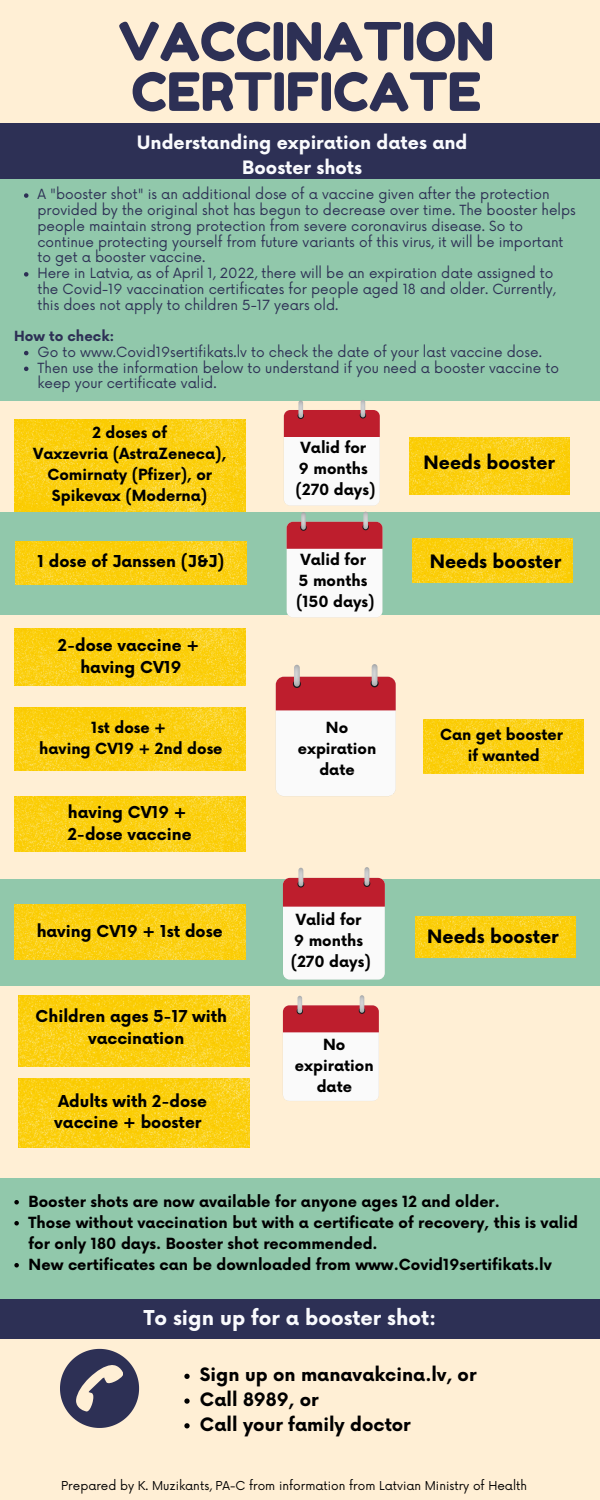
<style>
.page{position:relative;width:600px;height:1500px;background:#ffefd5}
.page>*{position:absolute;margin:0;border:0;box-sizing:border-box;transform-origin:0 0}
.t1{font:52.7px "Fredoka One";color:#2d3055}
.t2{font:700 20px "Now";color:#f9fafd}
.t3{font:700 18px "Now";color:#000}
.t4{font:700 18px "Now";color:#f9fafd}
.t5{font:700 16px/21.8px "Now";color:#000;text-align:center}
.t6{font:700 15px/21px "Now";color:#000;text-align:center}
.t7{font:13.7px/15.8px "Now";color:#2d3055}
.t8{font:700 13.7px "Now";color:#2d3055}
.t9{font:12px "Now";color:#000}
</style>
<div class="page">
<div style="left:0;top:512px;width:600px;height:102px;background:#91c8ab"></div>
<div style="left:0;top:1299px;width:600px;height:39px;background:#2d3055"></div>
<div style="left:0;top:179px;width:600px;height:221px;background:#91c8ab"></div>
<svg style="left:60px;top:1349px;width:79px;height:79px"></svg>
<img style="left:14px;top:420px;width:231px;height:91px">
<img style="left:409px;top:437px;width:160px;height:57px">
<div style="left:0;top:123px;width:600px;height:56px;background:#2d3055"></div>
<img style="left:15px;top:541px;width:231px;height:44px">
<img style="left:413px;top:539px;width:160px;height:43px">
<div style="left:0;top:879px;width:600px;height:106px;background:#91c8ab"></div>
<div style="left:0;top:1178px;width:600px;height:121px;background:#91c8ab"></div>
<img style="left:14px;top:628px;width:231px;height:58px">
<img style="left:14px;top:796px;width:231px;height:56px">
<img style="left:424px;top:720px;width:160px;height:53px">
<img style="left:415px;top:917px;width:160px;height:41px">
<img style="left:14px;top:708px;width:231px;height:63px">
<img style="left:14px;top:904px;width:231px;height:56px">
<img style="left:18px;top:995px;width:231px;height:72px">
<svg style="left:284px;top:410px;width:96px;height:96px;background:#e9bdc1"></svg>
<img style="left:298px;top:400px;width:5px;height:18px;border-radius:2px">
<svg style="left:360px;top:412px;width:6px;height:7px"></svg>
<img style="left:361px;top:400px;width:4px;height:17px;border-radius:2px">
<svg style="left:24px;top:193px;width:4px;height:5px"></svg>
<svg style="left:24px;top:272px;width:4px;height:5px"></svg>
<svg style="left:24px;top:351px;width:4px;height:4px"></svg>
<svg style="left:24px;top:367px;width:4px;height:4px"></svg>
<svg style="left:287px;top:522px;width:96px;height:95px;background:#e8bdc1"></svg>
<div style="left:300px;top:524px;width:7px;height:7px;background:#27171c;border-radius:50%"></div>
<img style="left:301px;top:512px;width:5px;height:18px;border-radius:2px">
<svg style="left:362px;top:524px;width:7px;height:6px"></svg>
<img style="left:363px;top:512px;width:5px;height:17px;border-radius:2px">
<svg style="left:276px;top:677px;width:120px;height:119px;background:#e9bec2"></svg>
<div style="left:293px;top:680px;width:8px;height:8px;background:#27171c;border-radius:50%"></div>
<img style="left:294px;top:665px;width:6px;height:22px;border-radius:3px">
<div style="left:371px;top:679px;width:8px;height:8px;background:#2b2125;border-radius:50%"></div>
<img style="left:372px;top:664px;width:6px;height:22px;border-radius:3px">
<svg style="left:283px;top:878px;width:102px;height:102px;background:#e8bdc1"></svg>
<svg style="left:297px;top:881px;width:7px;height:7px"></svg>
<img style="left:298px;top:868px;width:5px;height:18px;border-radius:3px">
<div style="left:364px;top:880px;width:6px;height:7px;background:#39373a;border-radius:50%"></div>
<img style="left:364px;top:867px;width:5px;height:19px;border-radius:3px">
<svg style="left:14px;top:1200px;width:5px;height:5px"></svg>
<svg style="left:14px;top:1221px;width:5px;height:5px"></svg>
<svg style="left:14px;top:1263px;width:5px;height:5px"></svg>
<img style="left:298px;top:996px;width:4px;height:17px;border-radius:2px">
<svg style="left:283px;top:1005px;width:96px;height:96px;background:#e8bdc1"></svg>
<img style="left:360px;top:995px;width:4px;height:18px;border-radius:2px">
<svg style="left:184px;top:1374px;width:6px;height:5px"></svg>
<svg style="left:184px;top:1398px;width:6px;height:6px"></svg>
<svg style="left:184px;top:1423px;width:6px;height:5px"></svg>
<img style="left:18px;top:1078px;width:231px;height:69px">
<p class="t1" style="left:118px;top:9px;width:377px">VACCINATION</p>
<p class="t1" style="left:131px;top:60px;width:352px">CERTIFICATE</p>
<p class="t4" style="left:137px;top:133px;width:332px">Understanding expiration dates and</p>
<p class="t4" style="left:242px;top:158px;width:121px">Booster shots</p>
<p class="t7" style="left:37px;top:187px;width:540px">A "booster shot" is an additional dose of a vaccine given after the protection provided by the original shot has begun to decrease over time. The booster helps people maintain strong protection from severe coronavirus disease. So to continue protecting yourself from future variants of this virus, it will be important to get a booster vaccine.</p>
<p class="t7" style="left:37px;top:266px;width:520px">Here in Latvia, as of April 1, 2022, there will be an expiration date assigned to the Covid-19 vaccination certificates for people aged 18 and older. Currently, this does not apply to children 5-17 years old.</p>
<p class="t7" style="left:37px;top:345px;width:506px">Go to www.Covid19sertifikats.lv to check the date of your last vaccine dose.</p>
<p class="t7" style="left:37px;top:360px;width:523px">Then use the information below to understand if you need a booster vaccine to keep your certificate valid.</p>
<p class="t8" style="left:14px;top:329px;width:102px">How to check:</p>
<p class="t6" style="left:92px;top:423px;width:76px">2 doses of</p>
<p class="t6" style="left:33px;top:444px;width:195px">Vaxzevria (AstraZeneca),<br>Comirnaty (Pfizer), or</p>
<p class="t6" style="left:52px;top:486px;width:157px">Spikevax (Moderna)</p>
<p class="t6" style="left:301px;top:438px;width:67px">Valid for</p>
<p class="t6" style="left:299px;top:459px;width:70px">9 months</p>
<p class="t6" style="left:296px;top:480px;width:81px">(270 days)</p>
<p class="t5" style="left:37px;top:552px;width:189px">1 dose of Janssen (J&amp;J)</p>
<p class="t6" style="left:300px;top:550px;width:67px">Valid for</p>
<p class="t6" style="left:299px;top:571px;width:70px">5 months</p>
<p class="t6" style="left:296px;top:592px;width:80px">(150 days)</p>
<p class="t5" style="left:58px;top:635px;width:143px">2-dose vaccine +</p>
<p class="t5" style="left:80px;top:657px;width:103px">having CV19</p>
<p class="t3" style="left:424px;top:453px;width:133px">Needs booster</p>
<p class="t3" style="left:430px;top:552px;width:133px">Needs booster</p>
<p class="t6" style="left:91px;top:718px;width:77px">1st dose +</p>
<p class="t6" style="left:39px;top:739px;width:185px">having CV19 + 2nd dose</p>
<p class="t5" style="left:68px;top:802px;width:120px">having CV19 +</p>
<p class="t5" style="left:68px;top:824px;width:125px">2-dose vaccine</p>
<p class="t5" style="left:37px;top:922px;width:188px">having CV19 + 1st dose</p>
<p class="t5" style="left:36px;top:1006px;width:193px">Children ages 5-17 with vaccination</p>
<p class="t5" style="left:54px;top:1091px;width:154px;text-align:left">Adults with 2-dose vaccine + booster</p>
<p class="t6" style="left:298px;top:718px;width:80px">No expiration date</p>
<p class="t6" style="left:440px;top:725px;width:124px">Can get booster</p>
<p class="t6" style="left:468px;top:746px;width:74px">if wanted</p>
<p class="t6" style="left:296px;top:910px;width:67px">Valid for</p>
<p class="t6" style="left:294px;top:931px;width:70px">9 months</p>
<p class="t6" style="left:291px;top:952px;width:81px">(270 days)</p>
<p class="t6" style="left:295px;top:1035px;width:80px">No expiration date</p>
<p class="t3" style="left:427px;top:927px;width:133px">Needs booster</p>
<p class="t6" style="left:29px;top:1192px;width:473px">Booster shots are now available for anyone ages 12 and older.</p>
<p class="t6" style="left:29px;top:1213px;width:551px;text-align:left">Those without vaccination but with a certificate of recovery, this is valid for only 180 days. Booster shot recommended.</p>
<p class="t6" style="left:29px;top:1255px;width:525px">New certificates can be downloaded from www.Covid19sertifikats.lv</p>
<p class="t2" style="left:144px;top:1307px;width:294px">To sign up for a booster shot:</p>
<p class="t3" style="left:200px;top:1365px;width:278px">Sign up on manavakcina.lv, or</p>
<p class="t3" style="left:200px;top:1390px;width:120px">Call 8989, or</p>
<p class="t3" style="left:200px;top:1415px;width:212px">Call your family doctor</p>
<p class="t9" style="left:61px;top:1479px;width:467px">Prepared by K. Muzikants, PA-C from information from Latvian Ministry of Health</p>
</div>
